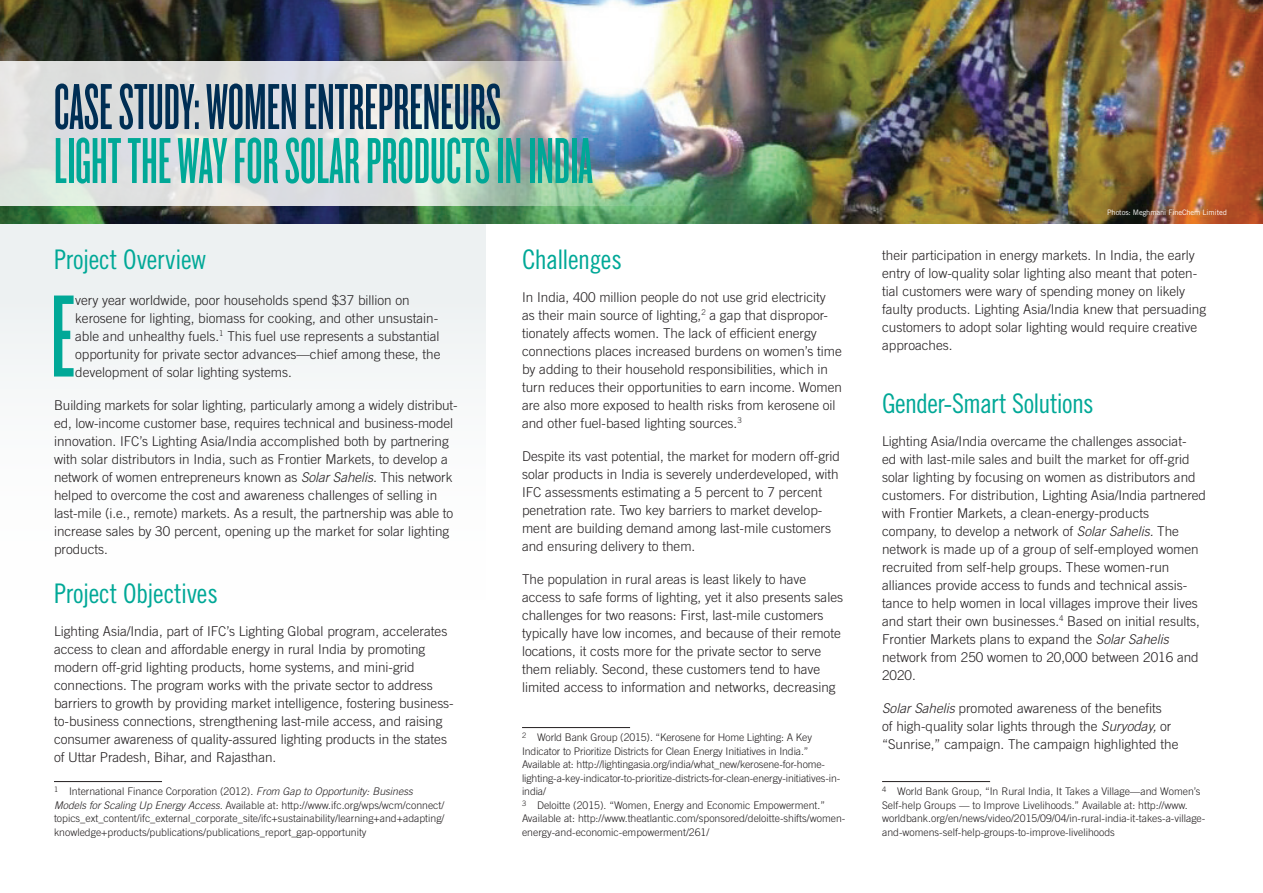
<style>
.page{position:relative;width:1263px;height:893px;background:#fff}
.page>*{position:absolute;margin:0;border:0;box-sizing:border-box;transform-origin:0 0}
.drop_cap{font:121.65px "Knockout HTF46 Flyweight";color:#00a897}
.t1{font:67.5px/54px "Knockout HTF46 Flyweight";color:#00a897}
.heading{font:27px "Trade Gothic LT Std Cn 18";letter-spacing:-.015em;color:#00a897}
.body{font:300 13.5px/18px "Trade Gothic LT Std";color:#231f20}
.drop_cap-2{font:300 13.5px/18px "Trade Gothic LT Std";color:#231f20}
.fn{font:300 10.5px/13.5px "Trade Gothic LT Std";color:#231f20}
.cp{font:7.5px "Trade Gothic LT Std";letter-spacing:-.015em;color:#fff}
.s1{color:#002e54}
.s2{font-style:italic}
</style>
<div class="page">
<div style="left:0;top:224px;width:486px;height:396px;background:#f8f9fa"></div>
<img style="left:0;top:0;width:1263px;height:224px">
<hr style="left:54px;top:781px;width:108px;height:1px;background:#231f20">
<hr style="left:522px;top:727px;width:108px;height:1px;background:#231f20">
<hr style="left:882px;top:781px;width:108px;height:1px;background:#231f20">
<img style="left:0;top:62px;width:751px;height:144px">
<p class="t1" style="left:54px;top:81px;width:540px"><span class="s1">CASE STUDY: WOMEN ENTREPRENEURS<br></span>LIGHT THE WAY FOR SOLAR PRODUCTS IN INDIA</p>
<p class="heading" style="left:54px;top:243px;width:154px">Project Overview</p>
<p class="drop_cap" style="left:51px;top:277px;width:26px">E</p>
<p class="drop_cap-2" style="left:75px;top:291px;width:367px">very year worldwide, poor households spend $37 billion on kerosene for lighting, biomass for cooking, and other unsustain&shy;able and unhealthy fuels.<sup>1</sup> This fuel use represents a substantial opportunity for private sector advances—chief among these, the development of solar lighting systems.</p>
<p class="body" style="left:54px;top:396px;width:405px">Building markets for solar lighting, particularly among a widely distribut&shy;ed, low-income customer base, requires technical and business-model innovation. IFC’s Lighting Asia/India accomplished both by partnering with solar distributors in India, such as Frontier Markets, to develop a network of women entrepreneurs known as <span class="s2">Solar Sahelis.</span> This network helped to overcome the cost and awareness challenges of selling in last-mile (i.e., remote) markets. As a result, the partnership was able to increase sales by 30 percent, opening up the market for solar lighting products.</p>
<p class="heading" style="left:54px;top:577px;width:165px">Project Objectives</p>
<p class="body" style="left:54px;top:622px;width:401px">Lighting Asia/India, part of IFC’s Lighting Global program, accelerates access to clean and affordable energy in rural India by promoting modern off-grid lighting products, home systems, and mini-grid connections. The program works with the private sector to address barriers to growth by providing market intelligence, fostering business&shy;to-business connections, strengthening last-mile access, and raising consumer awareness of quality-assured lighting products in the states of Uttar Pradesh, Bihar, and Rajasthan.</p>
<p class="fn" style="left:54px;top:784px;width:392px"><sup>1</sup> International Finance Corporation (2012). <span class="s2">From Gap to Opportunity: Business Models for Scaling Up Energy Access.</span> Available at: http://www.ifc.org/wps/wcm/connect/ topics_ext_content/ifc_external_corporate_site/ifc+sustainability/learning+and+adapting/ knowledge+products/publications/publications_report_gap-opportunity</p>
<p class="heading" style="left:522px;top:243px;width:101px">Challenges</p>
<p class="body" style="left:522px;top:288px;width:322px">In India, 400 million people do not use grid electricity<br>as their main source of lighting,<sup>2</sup> a gap that dispropor&shy;tionately affects women. The lack of efficient energy connections places increased burdens on women’s time by adding to their household responsibilities, which in turn reduces their opportunities to earn income. Women are also more exposed to health risks from kerosene oil and other fuel-based lighting sources.<sup>3</sup></p>
<p class="body" style="left:522px;top:447px;width:320px">Despite its vast potential, the market for modern off-grid solar products in India is severely underdeveloped, with IFC assessments estimating a 5 percent to 7 percent penetration rate. Two key barriers to market develop&shy;ment are building demand among last-mile customers and ensuring delivery to them.</p>
<p class="body" style="left:522px;top:570px;width:322px">The population in rural areas is least likely to have access to safe forms of lighting, yet it also presents sales challenges for two reasons: First, last-mile customers typically have low incomes, and because of their remote locations, it costs more for the private sector to serve them reliably. Second, these customers tend to have limited access to information and networks, decreasing</p>
<p class="fn" style="left:522px;top:730px;width:320px"><sup>2</sup> World Bank Group (2015). “Kerosene for Home Lighting: A Key Indicator to Prioritize Districts for Clean Energy Initiatives in India.” Available at: http://lightingasia.org/india/what_new/kerosene-for-home&shy;lighting-a-key-indicator-to-prioritize-districts-for-clean-energy-initiatives-in&shy;india/</p>
<p class="fn" style="left:522px;top:798px;width:325px"><sup>3</sup> Deloitte (2015). “Women, Energy and Economic Empowerment.”<br>Available at: http://www.theatlantic.com/sponsored/deloitte-shifts/women&shy;energy-and-economic-empowerment/261/</p>
<p class="cp" style="left:1107px;top:208px;width:121px">Photos: Meghmani FineChem Limited</p>
<p class="body" style="left:882px;top:246px;width:325px">their participation in energy markets. In India, the early entry of low-quality solar lighting also meant that poten&shy;tial customers were wary of spending money on likely faulty products. Lighting Asia/India knew that persuading customers to adopt solar lighting would require creative approaches.</p>
<p class="heading" style="left:882px;top:387px;width:213px">Gender-Smart Solutions</p>
<p class="body" style="left:882px;top:432px;width:325px">Lighting Asia/India overcame the challenges associat-<br>ed with last-mile sales and built the market for off-grid solar lighting by focusing on women as distributors and customers. For distribution, Lighting Asia/India partnered with Frontier Markets, a clean-energy-products company, to develop a network of <span class="s2">Solar Sahelis.</span> The network is made up of a group of self-employed women recruited from self-help groups. These women-run alliances provide access to funds and technical assis&shy;tance to help women in local villages improve their lives and start their own businesses.<sup>4</sup> Based on initial results, Frontier Markets plans to expand the <span class="s2">Solar Sahelis </span>network from 250 women to 20,000 between 2016 and 2020.</p>
<p class="body" style="left:882px;top:699px;width:298px"><span class="s2">Solar Sahelis</span> promoted awareness of the benefits<br>of high-quality solar lights through the <span class="s2">Suryoday,</span> or “Sunrise,” campaign. The campaign highlighted the</p>
<p class="fn" style="left:882px;top:784px;width:325px"><sup>4</sup> World Bank Group, “In Rural India, It Takes a Village—and Women’s Self-help Groups — to Improve Livelihoods.” Available at: http://www. worldbank.org/en/news/video/2015/09/04/in-rural-india-it-takes-a-village&shy;and-womens-self-help-groups-to-improve-livelihoods</p>
</div>
